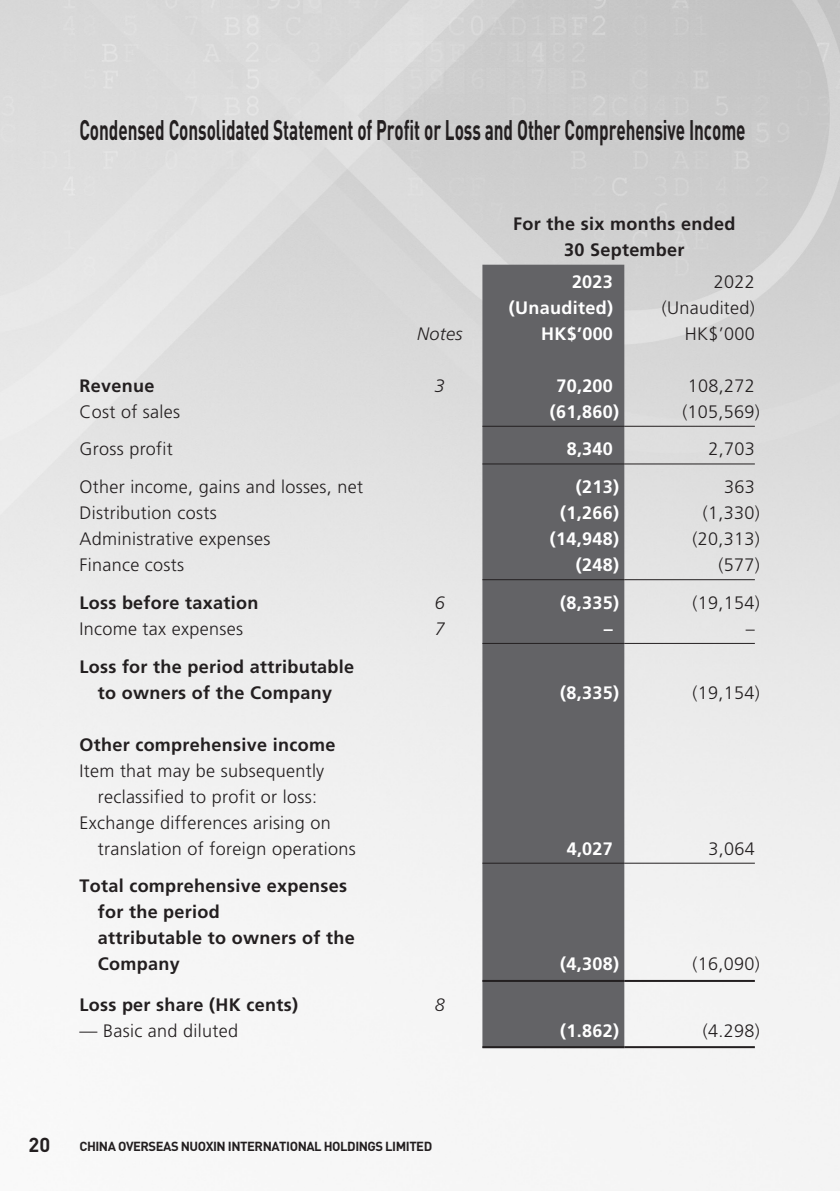
<style>
.page{position:relative;width:840px;height:1191px;background:#fff}
.page>*{position:absolute;margin:0;border:0;box-sizing:border-box;transform-origin:0 0}
.t1{font:700 28px "DIN Pro";letter-spacing:-.005em;color:#231f20;scale:.61 1}
.t2{font:700 20px "DIN Pro";color:#231f20}
._50_Table_txt{font:300 18px "Frutiger LT Std";letter-spacing:.015em;color:#231f20}
._50_Table_txt-2{font:700 18px "Frutiger LT Std";letter-spacing:.015em;color:#231f20}
._50_Table_txt-3{font:700 18px "Frutiger LT Std";letter-spacing:.015em;color:#fff}
._50_Table_txt-4{font:italic 300 18px "Frutiger LT Std";letter-spacing:.015em;color:#231f20}
.t3{font:700 13px "DIN Pro";letter-spacing:-.035em;color:#231f20}
</style>
<div class="page">
<img style="left:0;top:0;width:839px;height:1191px">
<div style="left:482px;top:265px;width:142px;height:781px;background:#636366"></div>
<hr style="left:482px;top:426px;width:142px;height:1px;background:#231f20">
<hr style="left:624px;top:426px;width:130px;height:1px;background:#231f20">
<hr style="left:482px;top:463px;width:142px;height:1px;background:#231f20">
<hr style="left:624px;top:463px;width:130px;height:1px;background:#231f20">
<hr style="left:482px;top:579px;width:142px;height:1px;background:#231f20">
<hr style="left:624px;top:579px;width:130px;height:1px;background:#231f20">
<hr style="left:482px;top:643px;width:142px;height:1px;background:#231f20">
<hr style="left:624px;top:643px;width:130px;height:1px;background:#231f20">
<hr style="left:482px;top:862px;width:142px;height:1px;background:#231f20">
<hr style="left:624px;top:862px;width:130px;height:1px;background:#231f20">
<hr style="left:482px;top:980px;width:142px;height:2px;background:#231f20">
<hr style="left:624px;top:980px;width:130px;height:2px;background:#231f20">
<hr style="left:482px;top:1046px;width:142px;height:2px;background:#231f20">
<hr style="left:624px;top:1046px;width:130px;height:2px;background:#231f20">
<p class="t1" style="left:79px;top:111px;width:1092px">Condensed Consolidated Statement of Profit or Loss and Other Comprehensive Income</p>
<p class="_50_Table_txt-2" style="left:513px;top:213px;width:224px">For the six months ended</p>
<p class="_50_Table_txt-2" style="left:563px;top:239px;width:122px">30 September</p>
<p class="_50_Table_txt-3" style="left:571px;top:271px;width:42px">2023</p>
<p class="_50_Table_txt" style="left:713px;top:271px;width:42px">2022</p>
<p class="_50_Table_txt-3" style="left:508px;top:297px;width:106px">(Unaudited)</p>
<p class="_50_Table_txt" style="left:661px;top:297px;width:95px">(Unaudited)</p>
<p class="_50_Table_txt-4" style="left:417px;top:323px;width:47px">Notes</p>
<p class="_50_Table_txt-3" style="left:540px;top:323px;width:73px">HK$’000</p>
<p class="_50_Table_txt" style="left:684px;top:323px;width:71px">HK$’000</p>
<p class="_50_Table_txt-2" style="left:79px;top:375px;width:76px">Revenue</p>
<p class="_50_Table_txt-4" style="left:434px;top:375px;width:12px">3</p>
<p class="_50_Table_txt-3" style="left:556px;top:375px;width:58px">70,200</p>
<p class="_50_Table_txt" style="left:687px;top:375px;width:68px">108,272</p>
<p class="_50_Table_txt" style="left:79px;top:401px;width:102px">Cost of sales</p>
<p class="_50_Table_txt-3" style="left:549px;top:401px;width:71px">(61,860)</p>
<p class="_50_Table_txt" style="left:682px;top:401px;width:79px">(105,569)</p>
<p class="_50_Table_txt" style="left:79px;top:439px;width:95px">Gross profit</p>
<p class="_50_Table_txt-3" style="left:566px;top:438px;width:48px">8,340</p>
<p class="_50_Table_txt" style="left:708px;top:439px;width:48px">2,703</p>
<p class="_50_Table_txt" style="left:79px;top:476px;width:285px">Other income, gains and losses, net</p>
<p class="_50_Table_txt-3" style="left:575px;top:476px;width:45px">(213)</p>
<p class="_50_Table_txt" style="left:723px;top:476px;width:32px">363</p>
<p class="_50_Table_txt" style="left:79px;top:502px;width:139px">Distribution costs</p>
<p class="_50_Table_txt-3" style="left:559px;top:502px;width:60px">(1,266)</p>
<p class="_50_Table_txt" style="left:702px;top:502px;width:58px">(1,330)</p>
<p class="_50_Table_txt" style="left:79px;top:528px;width:192px">Administrative expenses</p>
<p class="_50_Table_txt-3" style="left:549px;top:528px;width:71px">(14,948)</p>
<p class="_50_Table_txt" style="left:692px;top:528px;width:69px">(20,313)</p>
<p class="_50_Table_txt" style="left:79px;top:554px;width:106px">Finance costs</p>
<p class="_50_Table_txt-3" style="left:575px;top:554px;width:45px">(248)</p>
<p class="_50_Table_txt" style="left:718px;top:554px;width:43px">(577)</p>
<p class="_50_Table_txt-2" style="left:79px;top:592px;width:180px">Loss before taxation</p>
<p class="_50_Table_txt-4" style="left:434px;top:592px;width:12px">6</p>
<p class="_50_Table_txt-3" style="left:559px;top:592px;width:60px">(8,335)</p>
<p class="_50_Table_txt" style="left:692px;top:592px;width:69px">(19,154)</p>
<p class="_50_Table_txt" style="left:79px;top:618px;width:165px">Income tax expenses</p>
<p class="_50_Table_txt-4" style="left:434px;top:618px;width:12px">7</p>
<p class="_50_Table_txt-3" style="left:603px;top:618px;width:10px">–</p>
<p class="_50_Table_txt" style="left:745px;top:618px;width:10px">–</p>
<p class="_50_Table_txt-2" style="left:79px;top:655px;width:276px">Loss for the period attributable</p>
<p class="_50_Table_txt-2" style="left:98px;top:681px;width:236px">to owners of the Company</p>
<p class="_50_Table_txt-3" style="left:559px;top:681px;width:60px">(8,335)</p>
<p class="_50_Table_txt" style="left:692px;top:682px;width:69px">(19,154)</p>
<p class="_50_Table_txt-2" style="left:79px;top:733px;width:257px">Other comprehensive income</p>
<p class="_50_Table_txt" style="left:79px;top:760px;width:246px">Item that may be subsequently</p>
<p class="_50_Table_txt" style="left:98px;top:786px;width:221px">reclassified to profit or loss:</p>
<p class="_50_Table_txt" style="left:79px;top:812px;width:253px">Exchange differences arising on</p>
<p class="_50_Table_txt" style="left:98px;top:838px;width:259px">translation of foreign operations</p>
<p class="_50_Table_txt-3" style="left:566px;top:837px;width:48px">4,027</p>
<p class="_50_Table_txt" style="left:708px;top:838px;width:48px">3,064</p>
<p class="_50_Table_txt-2" style="left:79px;top:875px;width:269px">Total comprehensive expenses</p>
<p class="_50_Table_txt-2" style="left:98px;top:901px;width:124px">for the period</p>
<p class="_50_Table_txt-2" style="left:98px;top:927px;width:258px">attributable to owners of the</p>
<p class="_50_Table_txt-2" style="left:98px;top:953px;width:83px">Company</p>
<p class="_50_Table_txt-3" style="left:559px;top:953px;width:60px">(4,308)</p>
<p class="_50_Table_txt" style="left:692px;top:954px;width:69px">(16,090)</p>
<p class="_50_Table_txt-2" style="left:79px;top:993px;width:220px">Loss per share (HK cents)</p>
<p class="_50_Table_txt-4" style="left:434px;top:994px;width:12px">8</p>
<p class="_50_Table_txt" style="left:79px;top:1020px;width:160px">— Basic and diluted</p>
<p class="_50_Table_txt-3" style="left:559px;top:1019px;width:60px">(1.862)</p>
<p class="_50_Table_txt" style="left:702px;top:1020px;width:58px">(4.298)</p>
<p class="t2" style="left:28px;top:1131px;width:23px">20</p>
<p class="t3" style="left:79px;top:1137px;width:354px">CHINA OVERSEAS NUOXIN INTERNATIONAL HOLDINGS LIMITED</p>
</div>
